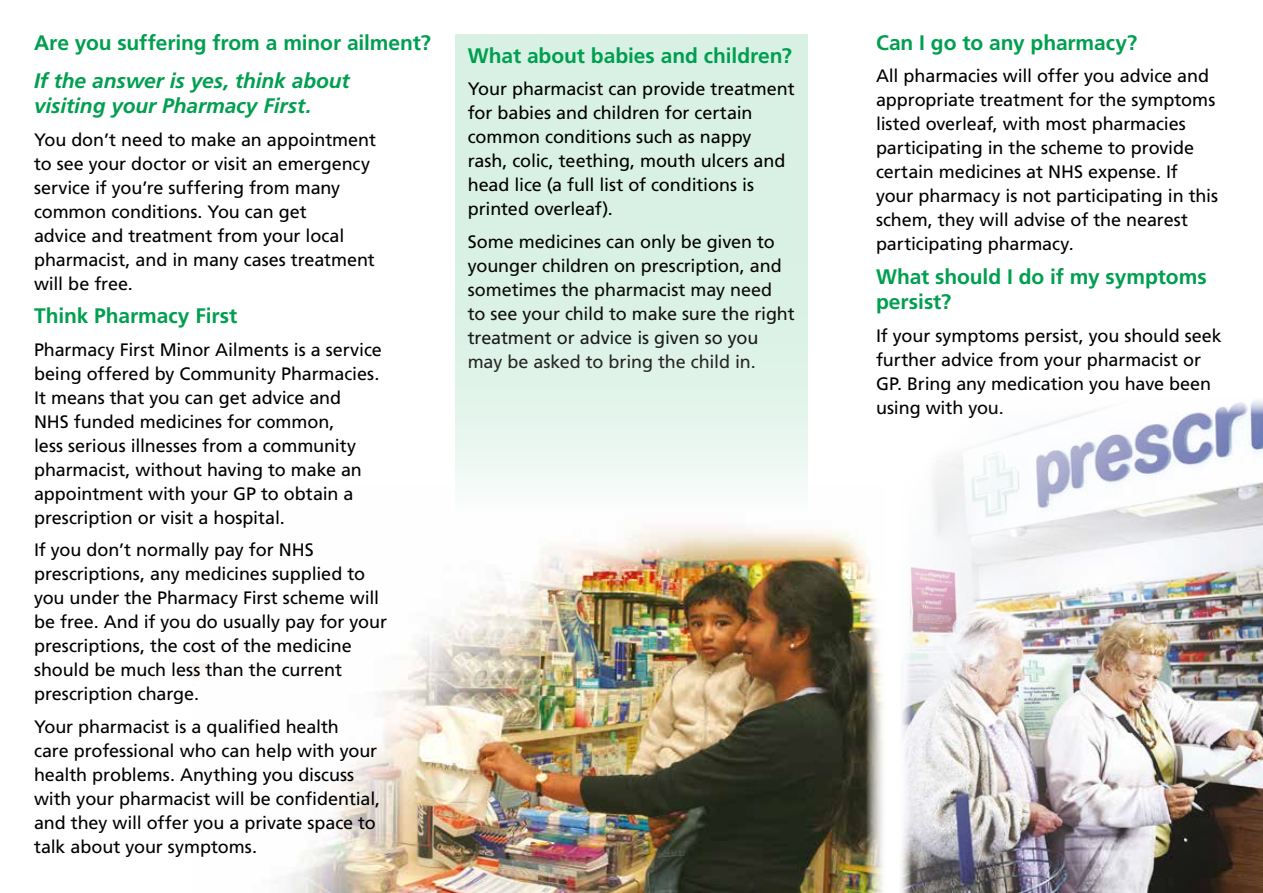
<style>
.page{position:relative;width:1263px;height:893px;background:#fff}
.page>*{position:absolute;margin:0;border:0;box-sizing:border-box;transform-origin:0 0}
.t1{font:700 21px/25.2px "Frutiger LT";letter-spacing:-.005em;color:#009f50}
.t2{font:italic 700 21px/25.2px "Frutiger LT";letter-spacing:-.005em;color:#009f50}
.t3{font:18px/24px "Frutiger LT";letter-spacing:-.005em;color:#000}
</style>
<div class="page">
<img style="left:193px;top:527px;width:690px;height:366px">
<div style="left:455px;top:34px;width:353px;height:476px;background:linear-gradient(to bottom,#d2efe0,#ebf7f1)"></div>
<img style="left:901px;top:400px;width:362px;height:493px">
<p class="t1" style="left:34px;top:30px;width:398px">Are you suffering from a minor ailment?</p>
<p class="t2" style="left:34px;top:68px;width:317px">If the answer is yes, think about visiting your Pharmacy First.</p>
<p class="t3" style="left:34px;top:128px;width:344px">You don’t need to make an appointment to see your doctor or visit an emergency service if you’re suffering from many common conditions. You can get<br>advice and treatment from your local pharmacist, and in many cases treatment will be free.</p>
<p class="t1" style="left:34px;top:304px;width:205px">Think Pharmacy First</p>
<p class="t3" style="left:34px;top:338px;width:349px">Pharmacy First Minor Ailments is a service being offered by Community Pharmacies.<br>It means that you can get advice and<br>NHS funded medicines for common,<br>less serious illnesses from a community pharmacist, without having to make an appointment with your GP to obtain a prescription or visit a hospital.</p>
<p class="t3" style="left:34px;top:538px;width:354px">If you don’t normally pay for NHS prescriptions, any medicines supplied to you under the Pharmacy First scheme will be free. And if you do usually pay for your prescriptions, the cost of the medicine should be much less than the current prescription charge.</p>
<p class="t3" style="left:34px;top:715px;width:348px">Your pharmacist is a qualified health<br>care professional who can help with your health problems. Anything you discuss with your pharmacist will be confidential, and they will offer you a private space to talk about your symptoms.</p>
<p class="t1" style="left:468px;top:43px;width:326px">What about babies and children?</p>
<p class="t3" style="left:468px;top:77px;width:328px">Your pharmacist can provide treatment for babies and children for certain common conditions such as nappy rash, colic, teething, mouth ulcers and head lice (a full list of conditions is printed overleaf).</p>
<p class="t3" style="left:468px;top:229px;width:328px">Some medicines can only be given to younger children on prescription, and sometimes the pharmacist may need<br>to see your child to make sure the right treatment or advice is given so you may be asked to bring the child in.</p>
<p class="t1" style="left:876px;top:30px;width:263px">Can I go to any pharmacy?</p>
<p class="t3" style="left:876px;top:64px;width:344px">All pharmacies will offer you advice and appropriate treatment for the symptoms listed overleaf, with most pharmacies participating in the scheme to provide certain medicines at NHS expense. If your pharmacy is not participating in this schem, they will advise of the nearest participating pharmacy.</p>
<p class="t1" style="left:876px;top:264px;width:332px">What should I do if my symptoms persist?</p>
<p class="t3" style="left:876px;top:324px;width:347px">If your symptoms persist, you should seek further advice from your pharmacist or GP. Bring any medication you have been using with you.</p>
</div>
